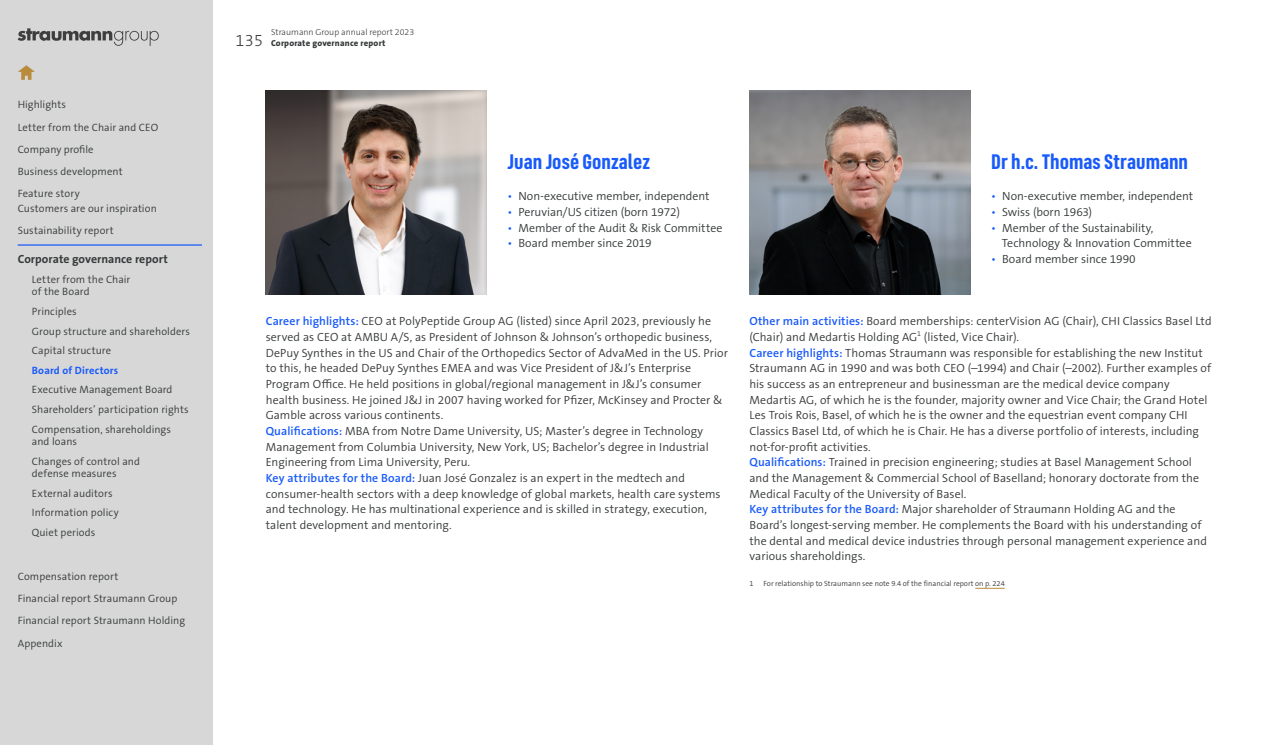
<style>
.page{position:relative;width:1265px;height:745px;background:#fff}
.page>*{position:absolute;margin:0;border:0;box-sizing:border-box;transform-origin:0 0}
.t1{font:700 21.25px "FS Industrie Cd";color:#195afa}
.t2{font:300 11.88px/15.6px "The Sans B W4";letter-spacing:.005em;color:#36393a}
.t3{font:700 11.88px "The Sans B W7";letter-spacing:.005em;color:#36393a}
.t4{font:300 10.62px/22.1px "The Sans B W4";letter-spacing:.01em;color:#36393a}
.t5{font:700 10.62px "The Sans B W7";letter-spacing:.02em;color:#195afa}
.t6{font:300 8.75px "The Sans B W3";color:#36393a}
.t7{font:800 8.75px "The Sans B W8";letter-spacing:.02em;color:#36393a}
.t8{font:300 7.5px "The Sans B W4";color:#36393a}
.s1{font-family:"The Sans B W3";font-weight:300;font-size:16.25px}
.s2{color:#195afa}
.s3{font-family:"The Sans B W6";font-weight:600;color:#195afa}
</style>
<div class="page">
<svg style="left:265px;top:90px;width:740px;height:499px"></svg>
<div style="left:0;top:0;width:213px;height:744px;background:#d7d7d7"></div>
<svg style="left:18px;top:28px;width:141px;height:18px"></svg>
<svg style="left:18px;top:65px;width:17px;height:15px"></svg>
<hr style="left:18px;top:244px;width:184px;height:1px;background:#195afa">
<p class="t4" style="left:18px;top:94px;width:142px">Highlights<br>Letter from the Chair and CEO<br>Company profile<br>Business development<br>Feature story</p>
<p class="t4" style="left:18px;top:197px;width:141px">Customers are our inspiration<br>Sustainability report</p>
<p class="t3" style="left:18px;top:251px;width:152px">Corporate governance report</p>
<p class="t4" style="left:32px;top:273px;width:100px;line-height:12.5px">Letter from the Chair of the Board</p>
<p class="t4" style="left:32px;top:301px;width:160px;line-height:19.6px">Principles<br>Group structure and shareholders<br>Capital structure</p>
<p class="t5" style="left:32px;top:363px;width:88px">Board of Directors</p>
<p class="t4" style="left:32px;top:380px;width:158px;line-height:19.6px">Executive Management Board<br>Shareholders’ participation rights<br>Compensation, shareholdings</p>
<p class="t4" style="left:32px;top:431px;width:110px;line-height:19.6px">and loans<br>Changes of control and</p>
<p class="t4" style="left:32px;top:463px;width:88px;line-height:19.6px">defense measures<br>External auditors<br>Information policy<br>Quiet periods</p>
<p class="t4" style="left:18px;top:565px;width:169px">Compensation report<br>Financial report Straumann Group<br>Financial report Straumann Holding<br>Appendix</p>
<p class="t6" style="left:271px;top:26px;width:145px">Straumann Group annual report 2023</p>
<p class="t7" style="left:236px;top:37px;width:151px"><span class="s1">135</span> Corporate governance report</p>
<h1 class="t1" style="left:508px;top:148px;width:144px">Juan José Gonzalez</h1>
<p class="t2" style="left:508px;top:188px;width:204px"><span class="s2">•</span> Non-executive member, independent</p>
<p class="t2" style="left:508px;top:204px;width:174px"><span class="s2">•</span> Peruvian/US citizen (born 1972)</p>
<p class="t2" style="left:508px;top:220px;width:216px"><span class="s2">•</span> Member of the Audit &amp; Risk Committee</p>
<p class="t2" style="left:508px;top:235px;width:146px"><span class="s2">•</span> Board member since 2019</p>
<p class="t2" style="left:266px;top:313px;width:464px"><span class="s3">Career highlights:</span> CEO at PolyPeptide Group AG (listed) since April 2023, previously he served as CEO at AMBU A/S, as President of Johnson &amp; Johnson’s orthopedic business, DePuy Synthes in the US and Chair of the Orthopedics Sector of AdvaMed in the US. Prior to this, he headed DePuy Synthes EMEA and was Vice President of J&amp;J’s Enterprise Program Office. He held positions in global/regional management in J&amp;J’s consumer health business. He joined J&amp;J in 2007 having worked for Pfizer, McKinsey and Procter &amp; Gamble across various continents.<br><span class="s3">Qualifications:</span> MBA from Notre Dame University, US; Master’s degree in Technology Management from Columbia University, New York, US; Bachelor’s degree in Industrial Engineering from Lima University, Peru.<br><span class="s3">Key attributes for the Board:</span> Juan José Gonzalez is an expert in the medtech and consumer-health sectors with a deep knowledge of global markets, health care systems and technology. He has multinational experience and is skilled in strategy, execution, talent development and mentoring.</p>
<h1 class="t1" style="left:991px;top:148px;width:198px">Dr h.c. Thomas Straumann</h1>
<p class="t2" style="left:991px;top:188px;width:204px"><span class="s2">•</span> Non-executive member, independent</p>
<p class="t2" style="left:991px;top:204px;width:102px"><span class="s2">•</span> Swiss (born 1963)</p>
<p class="t2" style="left:1002px;top:220px;width:191px;text-indent:-11px"><span class="s2">•</span> Member of the Sustainability,<br>Technology &amp; Innovation Committee</p>
<p class="t2" style="left:991px;top:251px;width:146px"><span class="s2">•</span> Board member since 1990</p>
<p class="t2" style="left:749px;top:313px;width:464px"><span class="s3">Other main activities:</span> Board memberships: centerVision AG (Chair), CHI Classics Basel Ltd (Chair) and Medartis Holding AG<sup>1</sup> (listed, Vice Chair).<br><span class="s3">Career highlights:</span> Thomas Straumann was responsible for establishing the new Institut Straumann AG in 1990 and was both CEO (–1994) and Chair (–2002). Further examples of his success as an entrepreneur and businessman are the medical device company Medartis AG, of which he is the founder, majority owner and Vice Chair; the Grand Hotel Les Trois Rois, Basel, of which he is the owner and the equestrian event company CHI Classics Basel Ltd, of which he is Chair. He has a diverse portfolio of interests, including not-for-profit activities.<br><span class="s3">Qualifications:</span> Trained in precision engineering; studies at Basel Management School and the Management &amp; Commercial School of Baselland; honorary doctorate from the Medical Faculty of the University of Basel.<br><span class="s3">Key attributes for the Board:</span> Major shareholder of Straumann Holding AG and the Board’s longest-serving member. He complements the Board with his understanding of the dental and medical device industries through personal management experience and various shareholdings.</p>
<p class="t8" style="left:749px;top:578px;width:6px">1</p>
<p class="t8" style="left:764px;top:578px;width:243px">For relationship to Straumann see note 9.4 of the financial report on p. 224</p>
</div>
